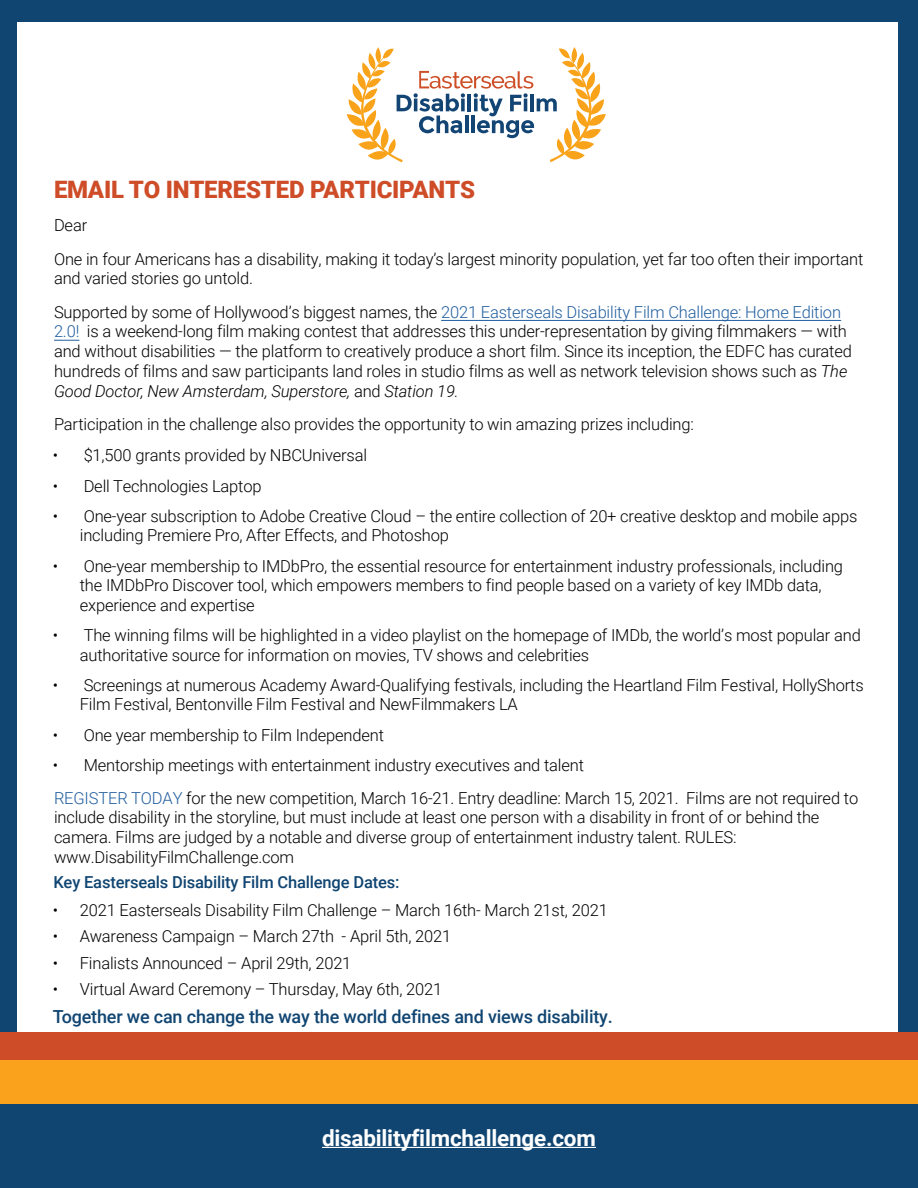
<style>
.page{position:relative;width:918px;height:1188px;background:#104572}
.page>*{position:absolute;margin:0;border:0;box-sizing:border-box;transform-origin:0 0}
.t1{font:900 24px "Roboto";letter-spacing:-.01em;color:#ce4c27}
.t2{font:700 22.5px "Roboto";letter-spacing:-.01em;color:#fff}
.t3{font:500 18px "Roboto";letter-spacing:-.01em;color:#104572}
.t4{font:300 16.5px/19.8px "Roboto";letter-spacing:-.01em;color:#000}
.t5{font:500 16.5px "Roboto";letter-spacing:-.01em;color:#104572}
.s1{color:#215e9e}
.s2{font-style:italic}
</style>
<div class="page">
<div style="left:17px;top:22px;width:881px;height:1142px;background:#fff"></div>
<div style="left:0;top:1033px;width:918px;height:155px;background:#ce4c27"></div>
<div style="left:0;top:1060px;width:918px;height:128px;background:#faa21b"></div>
<div style="left:0;top:1105px;width:918px;height:83px;background:#104572"></div>
<svg style="left:347px;top:47px;width:259px;height:115px"></svg>
<svg style="left:54px;top:340px;width:25px;height:1px"></svg>
<hr style="left:441px;top:320px;width:400px;height:1px;background:#215e9e">
<hr style="left:322px;top:1147px;width:274px;height:1px;background:#fff">
<h1 class="t1" style="left:54px;top:173px;width:423px">EMAIL TO INTERESTED PARTICIPANTS</h1>
<p class="t4" style="left:54px;top:208px;width:811px;line-height:33.3px">Dear<br>One in four Americans has a disability, making it today’s largest minority population, yet far too often their important</p>
<p class="t4" style="left:54px;top:261px;width:789px;line-height:33.3px">and varied stories go untold.<br>Supported by some of Hollywood’s biggest names, the <span class="s1">2021 Easterseals Disability Film Challenge: Home Edition</span></p>
<p class="t4" style="left:54px;top:321px;width:799px"><span class="s1">2.0!</span> is a weekend-long film making contest that addresses this under-representation by giving filmmakers — with and without disabilities — the platform to creatively produce a short film. Since its inception, the EDFC has curated hundreds of films and saw participants land roles in studio films as well as network television shows such as <span class="s2">The Good Doctor, New Amsterdam, Superstore,</span> and <span class="s2">Station 19.</span></p>
<p class="t4" style="left:54px;top:414px;width:641px">Participation in the challenge also provides the opportunity to win amazing prizes including:</p>
<p class="t4" style="left:53px;top:445px;width:316px">• $1,500 grants provided by NBCUniversal</p>
<p class="t4" style="left:53px;top:475px;width:210px">• Dell Technologies Laptop</p>
<p class="t4" style="left:80px;top:506px;width:779px;text-indent:-27px">• One-year subscription to Adobe Creative Cloud – the entire collection of 20+ creative desktop and mobile apps including Premiere Pro, After Effects, and Photoshop</p>
<p class="t4" style="left:80px;top:556px;width:765px;text-indent:-27px">• One-year membership to IMDbPro, the essential resource for entertainment industry professionals, including the IMDbPro Discover tool, which empowers members to find people based on a variety of key IMDb data, experience and expertise</p>
<p class="t4" style="left:80px;top:625px;width:783px;text-indent:-27px">• The winning films will be highlighted in a video playlist on the homepage of IMDb, the world’s most popular and authoritative source for information on movies, TV shows and celebrities</p>
<p class="t4" style="left:80px;top:675px;width:785px;text-indent:-27px">• Screenings at numerous Academy Award-Qualifying festivals, including the Heartland Film Festival, HollyShorts<br>Film Festival, Bentonville Film Festival and NewFilmmakers LA</p>
<p class="t4" style="left:53px;top:724px;width:333px">• One year membership to Film Independent</p>
<p class="t4" style="left:53px;top:749px;width:807px;line-height:32.4px">• Mentorship meetings with entertainment industry executives and talent<br><span class="s1">REGISTER TODAY</span> for the new competition, March 16-21. Entry deadline: March 15, 2021. Films are not required to</p>
<p class="t4" style="left:54px;top:807px;width:767px">include disability in the storyline, but must include at least one person with a disability in front of or behind the camera. Films are judged by a notable and diverse group of entertainment industry talent. RULES: www.DisabilityFilmChallenge.com</p>
<p class="t5" style="left:53px;top:870px;width:348px">Key Easterseals Disability Film Challenge Dates:</p>
<p class="t4" style="left:53px;top:900px;width:557px">• 2021 Easterseals Disability Film Challenge – March 16th- March 21st, 2021</p>
<p class="t4" style="left:53px;top:926px;width:400px">• Awareness Campaign – March 27th - April 5th, 2021</p>
<p class="t4" style="left:53px;top:952px;width:300px">• Finalists Announced – April 29th, 2021</p>
<p class="t4" style="left:53px;top:979px;width:391px">• Virtual Award Ceremony – Thursday, May 6th, 2021</p>
<p class="t3" style="left:53px;top:1004px;width:562px">Together we can change the way the world defines and views disability.</p>
<h2 class="t2" style="left:322px;top:1122px;width:275px">disabilityfilmchallenge.com</h2>
</div>
